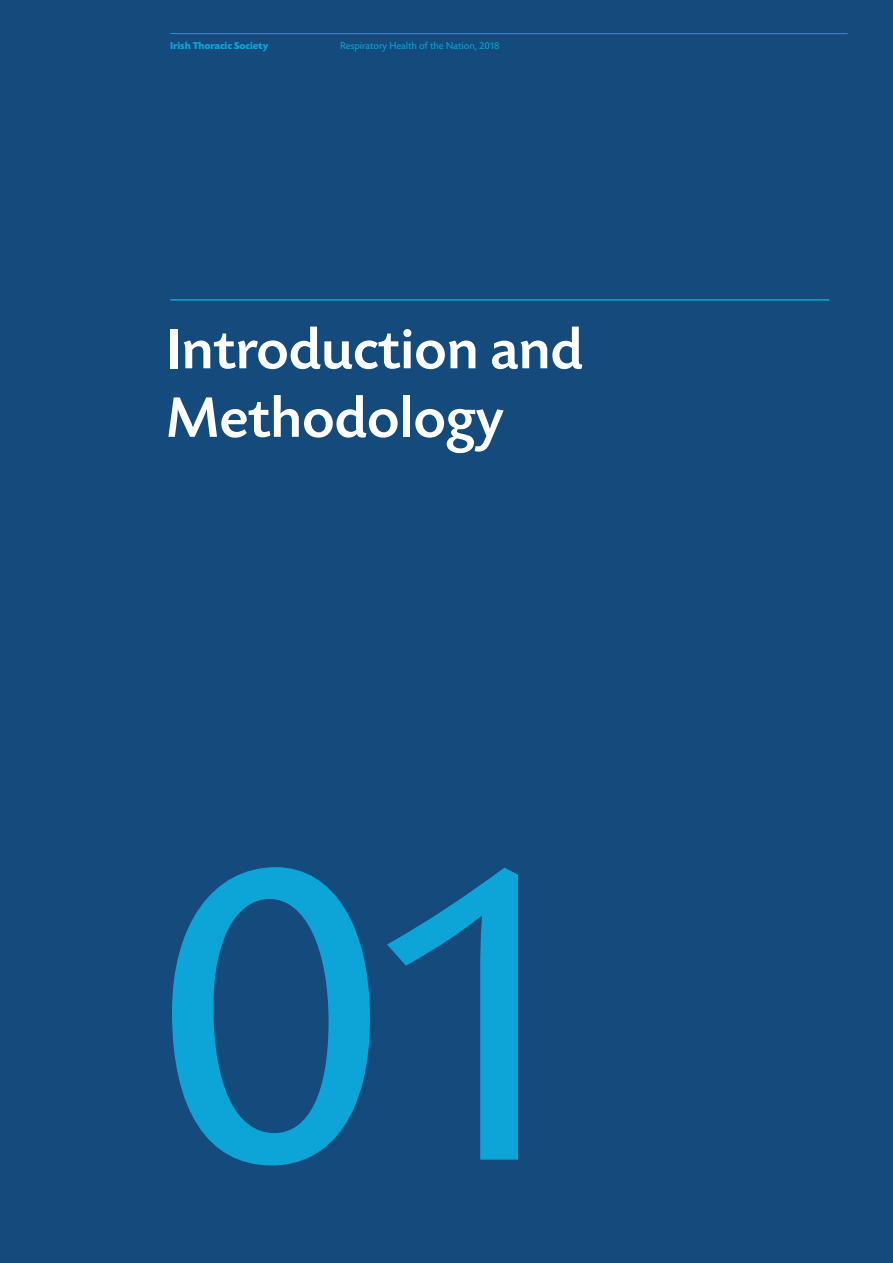
<style>
.page{position:relative;width:893px;height:1263px;background:#144a7c}
.page>*{position:absolute;margin:0;border:0;box-sizing:border-box;transform-origin:0 0}
.Section_Number_L_Blu{font:450px "Today SB";color:#0da5d8}
.ITC_Heading{font:500 60px "Today SB";letter-spacing:-.01em;color:#fff}
.t1{font:10.5px "Today SB";letter-spacing:-.01em;color:#0da5d8}
.t2{font:700 10.5px "Today SB";letter-spacing:-.01em;color:#0da5d8}
</style>
<div class="page">
<hr style="left:170px;top:299px;width:659px;height:2px;background:#0da5d8">
<hr style="left:170px;top:33px;width:678px;height:1px;background:#0da5d8">
<p class="t2" style="left:170px;top:40px;width:100px">Irish Thoracic Society</p>
<p class="t1" style="left:340px;top:40px;width:161px">Respiratory Health of the Nation, 2018</p>
<p class="ITC_Heading" style="left:166px;top:317px;width:419px">Introduction and</p>
<p class="ITC_Heading" style="left:166px;top:386px;width:340px">Methodology</p>
<p class="Section_Number_L_Blu" style="left:153px;top:776px;width:447px">01</p>
</div>
